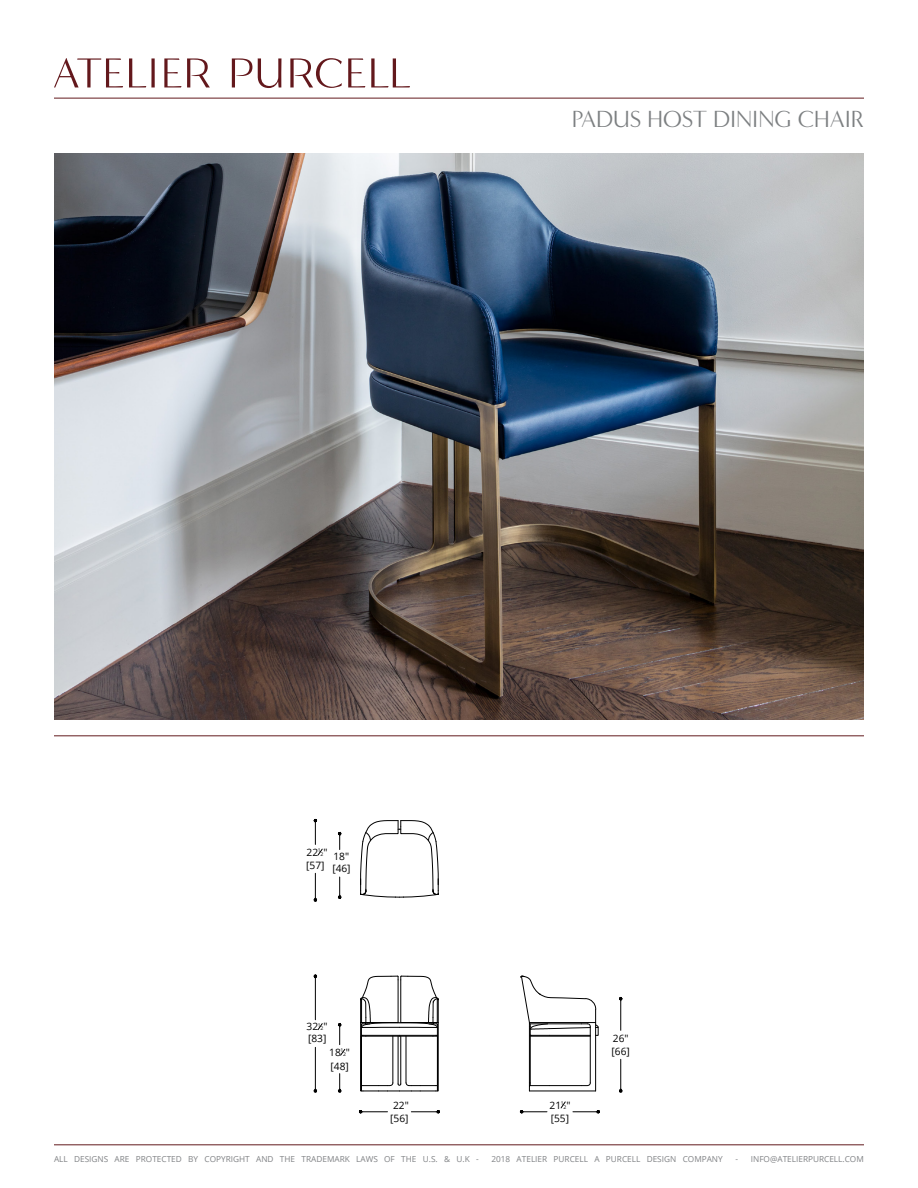
<style>
.page{position:relative;width:918px;height:1188px;background:#fff}
.page>*{position:absolute;margin:0;border:0;box-sizing:border-box;transform-origin:0 0}
.t1{font:24px "Minerva Modern";color:#7c7f81}
.t2{font:10.2px/12.1px "Open Sans";color:#000}
.t3{font:8.25px "Open Sans";color:#808285}
.t4{font:5.1px "Open Sans";color:#000}
.s1{font-size:10.2px}
</style>
<div class="page">
<hr style="left:54px;top:98px;width:810px;height:1px;background:#631b1e">
<svg style="left:54px;top:58px;width:69px;height:29px"></svg>
<svg style="left:129px;top:58px;width:26px;height:29px"></svg>
<svg style="left:232px;top:58px;width:49px;height:30px"></svg>
<svg style="left:348px;top:58px;width:17px;height:29px"></svg>
<svg style="left:371px;top:58px;width:39px;height:29px"></svg>
<svg style="left:290px;top:58px;width:52px;height:30px"></svg>
<svg style="left:164px;top:58px;width:46px;height:29px"></svg>
<hr style="left:54px;top:1145px;width:810px;height:1px;background:#631b1e">
<hr style="left:54px;top:736px;width:810px;height:1px;background:#631b1e">
<hr style="left:549px;top:1085px;width:32px;height:1px;background:#000">
<hr style="left:595px;top:1023px;width:1px;height:68px;background:#000">
<hr style="left:590px;top:1027px;width:1px;height:56px;background:#000">
<svg style="left:581px;top:1082px;width:10px;height:4px"></svg>
<hr style="left:529px;top:1091px;width:67px;height:1px;background:#000">
<svg style="left:529px;top:1083px;width:20px;height:8px"></svg>
<hr style="left:530px;top:1036px;width:1px;height:47px;background:#000">
<hr style="left:529px;top:1027px;width:1px;height:56px;background:#000">
<svg style="left:338px;top:832px;width:3px;height:18px"></svg>
<svg style="left:338px;top:877px;width:3px;height:22px"></svg>
<svg style="left:360px;top:820px;width:79px;height:78px"></svg>
<svg style="left:520px;top:976px;width:79px;height:61px"></svg>
<hr style="left:315px;top:978px;width:1px;height:42px;background:#000">
<hr style="left:315px;top:1047px;width:1px;height:42px;background:#000">
<svg style="left:314px;top:974px;width:3px;height:4px"></svg>
<svg style="left:314px;top:1089px;width:3px;height:4px"></svg>
<svg style="left:318px;top:1023px;width:5px;height:7px"></svg>
<svg style="left:520px;top:1110px;width:27px;height:4px"></svg>
<svg style="left:573px;top:1110px;width:27px;height:4px"></svg>
<svg style="left:561px;top:1102px;width:5px;height:6px"></svg>
<svg style="left:360px;top:976px;width:79px;height:116px"></svg>
<svg style="left:359px;top:1110px;width:29px;height:4px"></svg>
<svg style="left:411px;top:1110px;width:29px;height:4px"></svg>
<hr style="left:620px;top:1059px;width:1px;height:30px;background:#000">
<svg style="left:619px;top:997px;width:4px;height:33px"></svg>
<svg style="left:619px;top:1089px;width:4px;height:4px"></svg>
<svg style="left:314px;top:873px;width:3px;height:29px"></svg>
<svg style="left:314px;top:819px;width:9px;height:36px"></svg>
<svg style="left:338px;top:1074px;width:3px;height:19px"></svg>
<svg style="left:338px;top:1023px;width:7px;height:33px"></svg>
<img style="left:54px;top:154px;width:810px;height:566px">
<h1 class="t1" style="left:572px;top:105px;width:294px">PADUS HOST DINING CHAIR</h1>
<p class="t2" style="left:307px;top:846px;width:16px">22<sup>1</sup></p>
<p class="t4" style="left:320px;top:850px;width:8px">2<span class="s1">"</span></p>
<p class="t2" style="left:306px;top:859px;width:20px">[57]</p>
<p class="t2" style="left:332px;top:850px;width:20px">18" [46]</p>
<p class="t2" style="left:307px;top:1020px;width:16px">32<sup>1</sup></p>
<p class="t4" style="left:320px;top:1025px;width:8px">2<span class="s1">"</span></p>
<p class="t2" style="left:308px;top:1032px;width:20px">[83]</p>
<p class="t2" style="left:329px;top:1046px;width:16px">18<sup>1</sup></p>
<p class="t4" style="left:343px;top:1051px;width:8px">2<span class="s1">"</span></p>
<p class="t2" style="left:331px;top:1060px;width:20px">[48]</p>
<p class="t2" style="left:390px;top:1098px;width:20px;line-height:13.6px">22" [56]</p>
<p class="t2" style="left:550px;top:1098px;width:16px">21<sup>1</sup></p>
<p class="t4" style="left:564px;top:1103px;width:8px">2<span class="s1">"</span></p>
<p class="t2" style="left:551px;top:1112px;width:20px">[55]</p>
<p class="t2" style="left:612px;top:1031px;width:20px;line-height:13.8px">26" [66]</p>
<p class="t3" style="left:54px;top:1153px;width:426px">ALL DESIGNS ARE PROTECTED BY COPYRIGHT AND THE TRADEMARK LAWS OF THE U.S. &amp; U.K -</p>
<p class="t3" style="left:491px;top:1153px;width:233px">2018 ATELIER PURCELL A PURCELL DESIGN COMPANY</p>
<p class="t3" style="left:736px;top:1153px;width:130px">- INFO@ATELIERPURCELL.COM</p>
</div>
